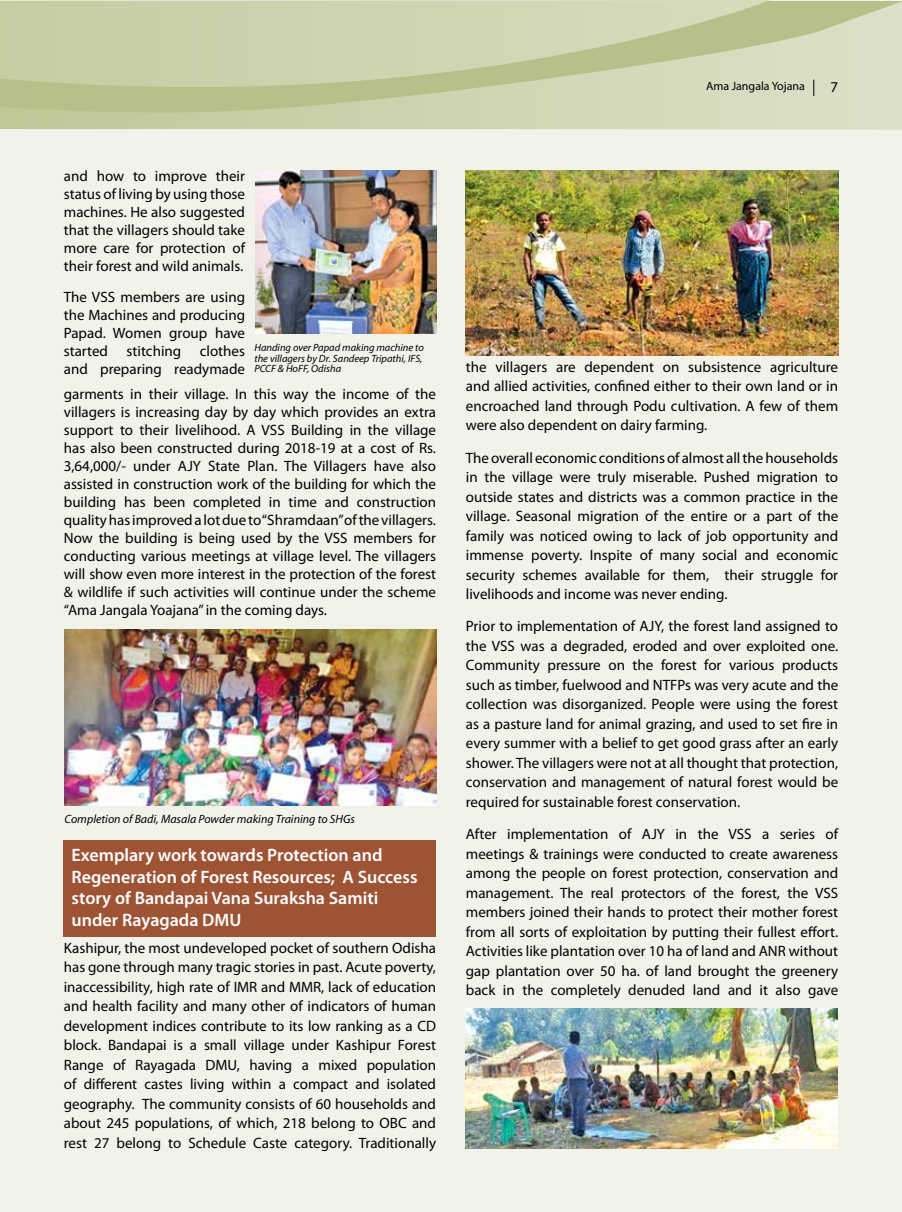
<style>
.page{position:relative;width:902px;height:1212px;background:#fff}
.page>*{position:absolute;margin:0;border:0;box-sizing:border-box;transform-origin:0 0}
.t1{font:600 18px/21.6px "Myriad Pro";color:#fff}
.t2{font:15px/19.5px "Myriad Pro";color:#000;text-align:justify}
.t3{font:italic 12px "Myriad Pro";color:#000}
.t4{font:12px "Myriad Pro";color:#000}
.t5{font:italic 10.5px/10.5px "Myriad Pro";color:#000}
</style>
<div class="page">
<div style="left:0;top:0;width:901px;height:1212px;background:#f1f3ea"></div>
<svg style="left:0;top:0;width:770px;height:2px"></svg>
<svg style="left:0;top:2px;width:901px;height:128px"></svg>
<svg style="left:813px;top:80px;width:1px;height:16px"></svg>
<img style="left:255px;top:170px;width:181px;height:163px">
<img style="left:64px;top:630px;width:372px;height:176px">
<div style="left:64px;top:840px;width:372px;height:97px;background:#9e5335"></div>
<img style="left:466px;top:170px;width:372px;height:186px">
<img style="left:466px;top:1008px;width:371px;height:140px">
<p class="t4" style="left:706px;top:78px;width:100px">Ama Jangala Yojana</p>
<p class="t2" style="left:830px;top:77px;width:9px">7</p>
<p class="t2" style="left:64px;top:167px;width:183px;line-height:18px">and how to improve their status of living by using those machines. He also suggested that the villagers should take more care for protection of their forest and wild animals.</p>
<p class="t2" style="left:64px;top:288px;width:183px;line-height:18px">The VSS members are using the Machines and producing Papad. Women group have started stitching clothes and preparing readymade</p>
<p class="t2" style="left:64px;top:385px;width:374px;line-height:18px">garments in their village. In this way the income of the villagers is increasing day by day which provides an extra support to their livelihood. A VSS Building in the village has also been constructed during 2018-19 at a cost of Rs.<br>3,64,000/- under AJY State Plan. The Villagers have also assisted in construction work of the building for which the building has been completed in time and construction quality has improved a lot due to “Shramdaan” of the villagers.<br>Now the building is being used by the VSS members for conducting various meetings at village level. The villagers will show even more interest in the protection of the forest &amp; wildlife if such activities will continue under the scheme “Ama Jangala Yoajana” in the coming days.</p>
<p class="t5" style="left:254px;top:342px;width:171px">Handing over Papad making machine to the villagers by Dr. Sandeep Tripathi, IFS,<br>PCCF &amp; HoFF, Odisha</p>
<p class="t3" style="left:64px;top:811px;width:292px">Completion of Badi, Masala Powder making Training to SHGs</p>
<p class="t1" style="left:72px;top:844px;width:347px">Exemplary work towards Protection and Regeneration of Forest Resources; A Success story of Bandapai Vana Suraksha Samiti under Rayagada DMU</p>
<p class="t2" style="left:64px;top:938px;width:374px">Kashipur, the most undeveloped pocket of southern Odisha has gone through many tragic stories in past. Acute poverty, inaccessibility, high rate of IMR and MMR, lack of education and health facility and many other of indicators of human development indices contribute to its low ranking as a CD block. Bandapai is a small village under Kashipur Forest Range of Rayagada DMU, having a mixed population of different castes living within a compact and isolated geography. The community consists of 60 households and about 245 populations, of which, 218 belong to OBC and rest 27 belong to Schedule Caste category. Traditionally</p>
<p class="t2" style="left:466px;top:357px;width:374px">the villagers are dependent on subsistence agriculture and allied activities, confined either to their own land or in encroached land through Podu cultivation. A few of them were also dependent on dairy farming.</p>
<p class="t2" style="left:466px;top:448px;width:374px">The overall economic conditions of almost all the households in the village were truly miserable. Pushed migration to outside states and districts was a common practice in the village. Seasonal migration of the entire or a part of the family was noticed owing to lack of job opportunity and immense poverty. Inspite of many social and economic security schemes available for them, their struggle for livelihoods and income was never ending.</p>
<p class="t2" style="left:466px;top:616px;width:374px">Prior to implementation of AJY, the forest land assigned to the VSS was a degraded, eroded and over exploited one.<br>Community pressure on the forest for various products such as timber, fuelwood and NTFPs was very acute and the collection was disorganized. People were using the forest as a pasture land for animal grazing, and used to set fire in every summer with a belief to get good grass after an early shower. The villagers were not at all thought that protection, conservation and management of natural forest would be required for sustainable forest conservation.</p>
<p class="t2" style="left:466px;top:824px;width:374px">After implementation of AJY in the VSS a series of meetings &amp; trainings were conducted to create awareness among the people on forest protection, conservation and management. The real protectors of the forest, the VSS members joined their hands to protect their mother forest from all sorts of exploitation by putting their fullest effort.<br>Activities like plantation over 10 ha of land and ANR without gap plantation over 50 ha. of land brought the greenery back in the completely denuded land and it also gave</p>
</div>
